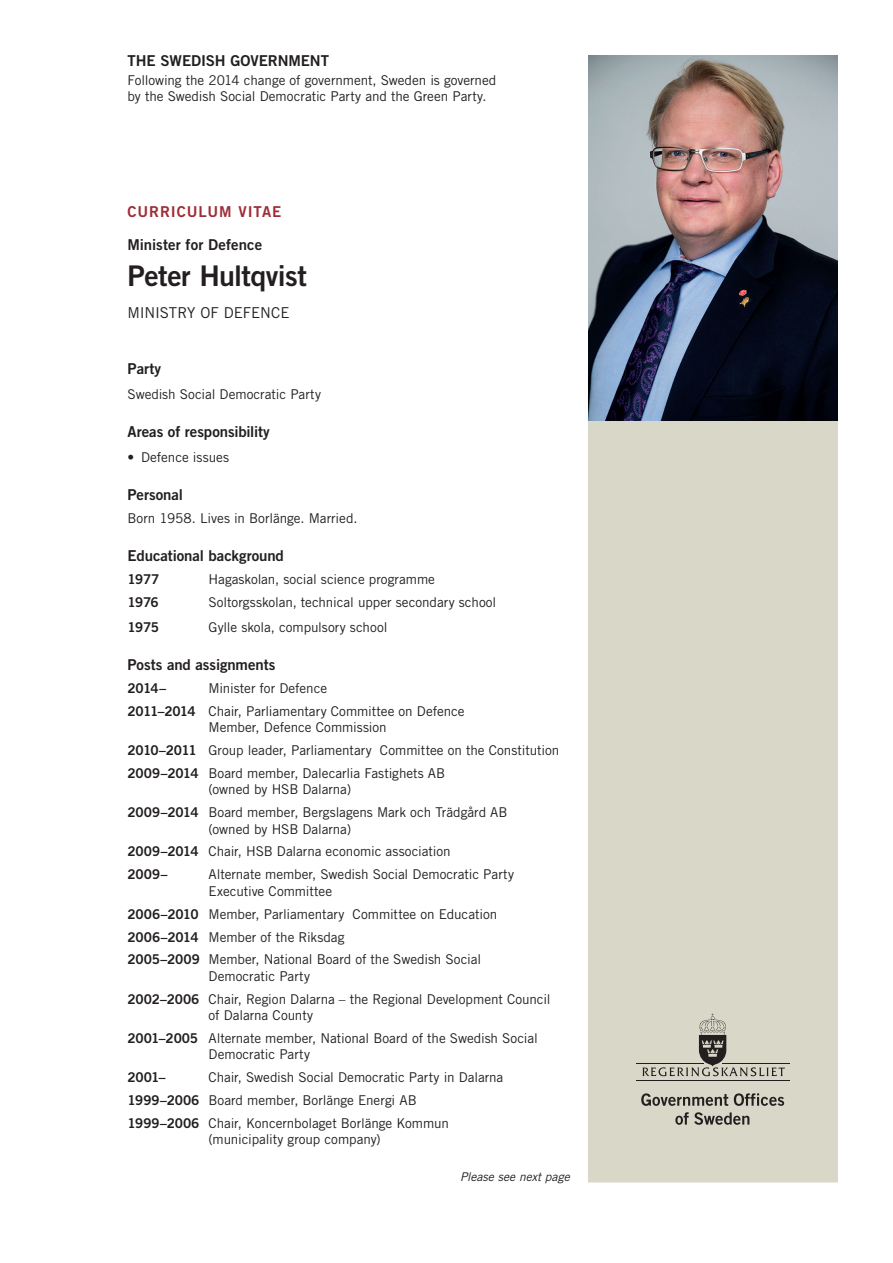
<style>
.page{position:relative;width:893px;height:1263px;background:#fff}
.page>*{position:absolute;margin:0;border:0;box-sizing:border-box;transform-origin:0 0}
.t1{font:28.5px "Trade Gothic Pro Bd 2";letter-spacing:-.02em;color:#231f20}
.t2{font:15px "Trade Gothic Pro Bd 2";letter-spacing:-.005em;color:#231f20}
.t3{font:15px "Trade Gothic Pro";letter-spacing:-.005em;color:#231f20}
.t4{font:15px "Trade Gothic Pro Bd 2";letter-spacing:.055em;color:#9e2d37}
.t5{font:13.5px/23px "Trade Gothic Pro";letter-spacing:-.005em;color:#231f20}
.t6{font:13.5px "Trade Gothic Pro Bd 2";letter-spacing:-.035em;color:#231f20}
.t7{font:italic 12px "Trade Gothic Pro";letter-spacing:.005em;color:#231f20}
.s1{font-family:"Trade Gothic Pro Bd 2"}
</style>
<div class="page">
<div style="left:588px;top:365px;width:250px;height:817px;background:#d8d7c8"></div>
<svg style="left:641px;top:1093px;width:87px;height:13px"></svg>
<svg style="left:734px;top:1093px;width:50px;height:13px"></svg>
<svg style="left:675px;top:1112px;width:74px;height:13px"></svg>
<svg style="left:642px;top:1013px;width:143px;height:63px"></svg>
<hr style="left:636px;top:1063px;width:67px;height:1px;background:#231f20">
<hr style="left:722px;top:1063px;width:68px;height:1px;background:#231f20">
<hr style="left:636px;top:1080px;width:154px;height:1px;background:#231f20">
<img style="left:589px;top:55px;width:248px;height:366px">
<p class="t2" style="left:128px;top:51px;width:203px">THE SWEDISH GOVERNMENT</p>
<p class="t5" style="left:128px;top:71px;width:370px;line-height:16.2px">Following the 2014 change of government, Sweden is governed by the Swedish Social Democratic Party and the Green Party.</p>
<p class="t4" style="left:128px;top:202px;width:155px">CURRICULUM VITAE</p>
<p class="t2" style="left:128px;top:235px;width:136px">Minister for Defence</p>
<h1 class="t1" style="left:128px;top:258px;width:181px">Peter Hultqvist</h1>
<p class="t3" style="left:128px;top:303px;width:164px">MINISTRY OF DEFENCE</p>
<p class="t2" style="left:128px;top:359px;width:35px">Party</p>
<p class="t5" style="left:128px;top:382px;width:195px">Swedish Social Democratic Party</p>
<p class="t2" style="left:128px;top:422px;width:144px">Areas of responsibility</p>
<p class="t5" style="left:128px;top:445px;width:103px">• Defence issues</p>
<p class="t2" style="left:128px;top:485px;width:57px">Personal</p>
<p class="t5" style="left:128px;top:506px;width:231px">Born 1958. Lives in Borlänge. Married.</p>
<p class="t2" style="left:128px;top:547px;width:158px">Educational background</p>
<p class="t6" style="left:128px;top:571px;width:33px">1977</p>
<p class="t5" style="left:209px;top:568px;width:228px">Hagaskolan, social science programme</p>
<p class="t6" style="left:128px;top:594px;width:33px">1976</p>
<p class="t5" style="left:209px;top:591px;width:289px">Soltorgsskolan, technical upper secondary school</p>
<p class="t6" style="left:128px;top:619px;width:33px">1975</p>
<p class="t5" style="left:209px;top:615px;width:180px">Gylle skola, compulsory school</p>
<p class="t2" style="left:128px;top:655px;width:149px">Posts and assignments</p>
<p class="t6" style="left:128px;top:680px;width:40px">2014–</p>
<p class="t5" style="left:128px;top:677px;width:339px;text-indent:81px">Minister for Defence<br><span class="s1">2011–2014</span> Chair, Parliamentary Committee on Defence</p>
<p class="t5" style="left:128px;top:716px;width:433px;text-indent:81px">Member, Defence Commission<br><span class="s1">2010–2011</span> Group leader, Parliamentary Committee on the Constitution<br><span class="s1">2009–2014</span> Board member, Dalecarlia Fastighets AB</p>
<p class="t5" style="left:128px;top:778px;width:381px;text-indent:81px">(owned by HSB Dalarna)<br><span class="s1">2009–2014</span> Board member, Bergslagens Mark och Trädgård AB</p>
<p class="t5" style="left:128px;top:817px;width:324px;text-indent:81px">(owned by HSB Dalarna)<br><span class="s1">2009–2014</span> Chair, HSB Dalarna economic association</p>
<p class="t6" style="left:128px;top:866px;width:41px">2009–</p>
<p class="t5" style="left:209px;top:866px;width:307px;line-height:16.2px">Alternate member, Swedish Social Democratic Party<br>Executive Committee</p>
<p class="t5" style="left:128px;top:902px;width:371px"><span class="s1">2006–2010</span> Member, Parliamentary Committee on Education<br><span class="s1">2006–2014</span> Member of the Riksdag<br><span class="s1">2005–2009</span> Member, National Board of the Swedish Social</p>
<p class="t5" style="left:128px;top:964px;width:424px;text-indent:81px">Democratic Party<br><span class="s1">2002–2006</span> Chair, Region Dalarna – the Regional Development Council</p>
<p class="t5" style="left:128px;top:1003px;width:412px;text-indent:81px">of Dalarna County<br><span class="s1">2001–2005</span> Alternate member, National Board of the Swedish Social</p>
<p class="t5" style="left:209px;top:1042px;width:103px">Democratic Party</p>
<p class="t6" style="left:128px;top:1069px;width:40px">2001–</p>
<p class="t5" style="left:128px;top:1065px;width:377px;text-indent:81px">Chair, Swedish Social Democratic Party in Dalarna<br><span class="s1">1999–2006</span> Board member, Borlänge Energi AB<br><span class="s1">1999–2006</span> Chair, Koncernbolaget Borlänge Kommun</p>
<p class="t5" style="left:209px;top:1127px;width:174px">(municipality group company)</p>
<p class="t7" style="left:460px;top:1169px;width:111px">Please see next page</p>
</div>
